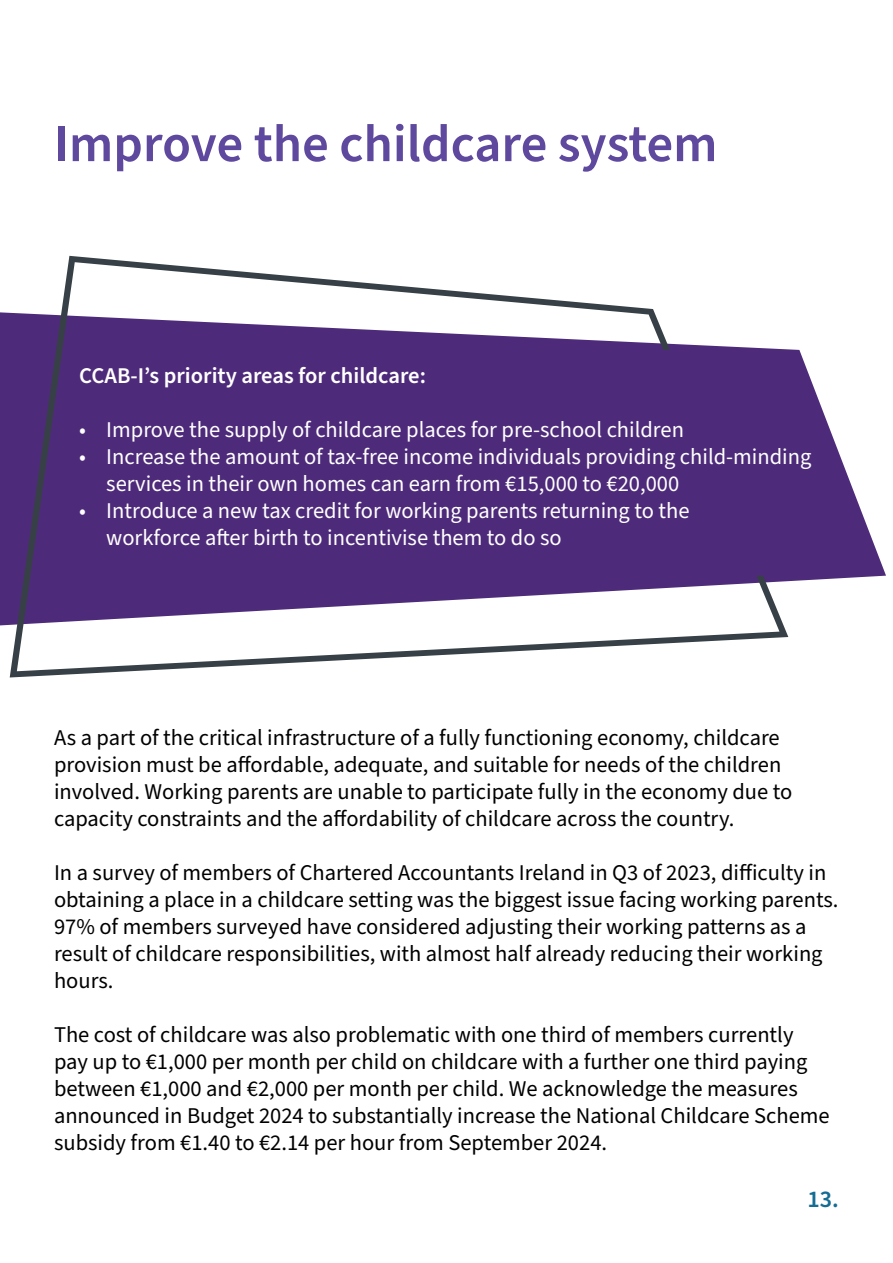
<style>
.page{position:relative;width:893px;height:1263px;background:#fff}
.page>*{position:absolute;margin:0;border:0;box-sizing:border-box;transform-origin:0 0}
.t1{font:600 52.5px "Source Sans Pro";color:#5e499e}
.t2{font:600 24px "Source Sans Pro";color:#166d93}
.t3{font:22.5px/27px "Source Sans Pro";color:#000}
.t4{font:22.5px/27px "Source Sans Pro";color:#fff}
.t5{font:600 22.5px "Source Sans Pro";color:#fff}
</style>
<div class="page">
<svg style="left:0;top:312px;width:886px;height:313px"></svg>
<svg style="left:10px;top:256px;width:778px;height:421px;fill:#4e2b7a"></svg>
<h1 class="t1" style="left:54px;top:109px;width:665px">Improve the childcare system</h1>
<p class="t5" style="left:79px;top:361px;width:348px">CCAB-I’s priority areas for childcare:</p>
<p class="t4" style="left:79px;top:417px;width:606px">• Improve the supply of childcare places for pre-school children</p>
<p class="t4" style="left:106px;top:444px;width:707px;text-indent:-27px">• Increase the amount of tax-free income individuals providing child-minding services in their own homes can earn from €15,000 to €20,000</p>
<p class="t4" style="left:106px;top:498px;width:585px;text-indent:-27px">• Introduce a new tax credit for working parents returning to the workforce after birth to incentivise them to do so</p>
<p class="t3" style="left:54px;top:724px;width:740px">As a part of the critical infrastructure of a fully functioning economy, childcare provision must be affordable, adequate, and suitable for needs of the children involved. Working parents are unable to participate fully in the economy due to capacity constraints and the affordability of childcare across the country.</p>
<p class="t3" style="left:54px;top:859px;width:786px">In a survey of members of Chartered Accountants Ireland in Q3 of 2023, difficulty in obtaining a place in a childcare setting was the biggest issue facing working parents.<br>97% of members surveyed have considered adjusting their working patterns as a result of childcare responsibilities, with almost half already reducing their working hours.</p>
<p class="t3" style="left:54px;top:1021px;width:777px">The cost of childcare was also problematic with one third of members currently pay up to €1,000 per month per child on childcare with a further one third paying between €1,000 and €2,000 per month per child. We acknowledge the measures announced in Budget 2024 to substantially increase the National Childcare Scheme subsidy from €1.40 to €2.14 per hour from September 2024.</p>
<p class="t2" style="left:808px;top:1183px;width:33px">13.</p>
</div>
